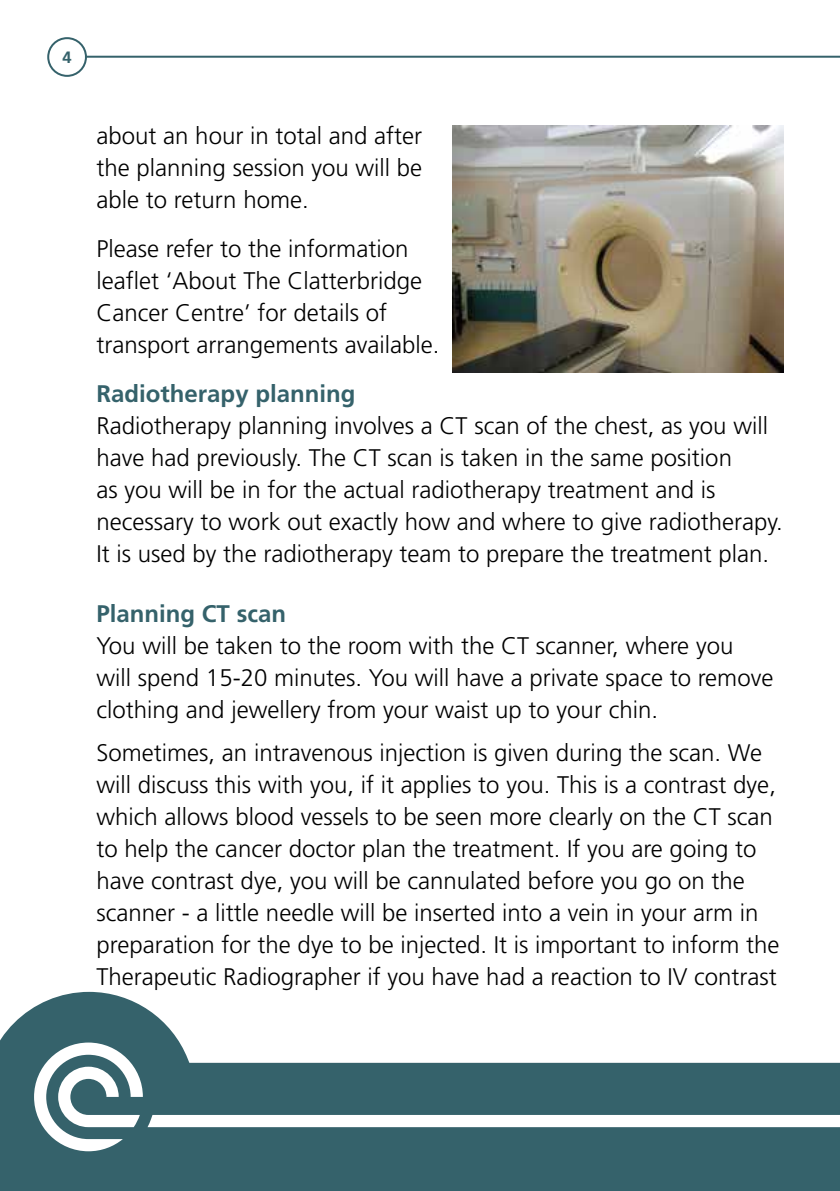
<style>
.page{position:relative;width:840px;height:1191px;background:#fff}
.page>*{position:absolute;margin:0;border:0;box-sizing:border-box;transform-origin:0 0}
.t1{font:300 24px/32px "Frutiger";color:#000}
.t2{font:700 24px "Frutiger";color:#35626b}
.t3{font:700 16.4px "Frutiger";color:#35626b}
</style>
<div class="page">
<hr style="left:67px;top:56px;width:772px;height:2px;background:#35626b">
<div style="left:48px;top:38px;width:38px;height:38px;background:#fff;border-radius:50%"></div>
<div style="left:47px;top:37px;width:40px;height:40px;border:2px solid #35626b;border-radius:50%"></div>
<svg style="left:0;top:991px;width:839px;height:200px"></svg>
<svg style="left:34px;top:1037px;width:805px;height:114px"></svg>
<img style="left:452px;top:126px;width:330px;height:247px">
<p class="t3" style="left:62px;top:48px;width:11px">4</p>
<p class="t1" style="left:96px;top:119px;width:327px;text-align:justify">about an hour in total and after the planning session you will be able to return home.</p>
<p class="t1" style="left:96px;top:232px;width:344px">Please refer to the information leaflet ‘About The Clatterbridge Cancer Centre’ for details of transport arrangements available.</p>
<p class="t2" style="left:96px;top:379px;width:260px">Radiotherapy planning</p>
<p class="t1" style="left:96px;top:409px;width:687px">Radiotherapy planning involves a CT scan of the chest, as you will have had previously. The CT scan is taken in the same position<br>as you will be in for the actual radiotherapy treatment and is necessary to work out exactly how and where to give radiotherapy.<br>It is used by the radiotherapy team to prepare the treatment plan.</p>
<p class="t2" style="left:96px;top:599px;width:191px">Planning CT scan</p>
<p class="t1" style="left:96px;top:629px;width:678px">You will be taken to the room with the CT scanner, where you will spend 15-20 minutes. You will have a private space to remove clothing and jewellery from your waist up to your chin.</p>
<p class="t1" style="left:96px;top:737px;width:684px">Sometimes, an intravenous injection is given during the scan. We will discuss this with you, if it applies to you. This is a contrast dye, which allows blood vessels to be seen more clearly on the CT scan to help the cancer doctor plan the treatment. If you are going to have contrast dye, you will be cannulated before you go on the scanner - a little needle will be inserted into a vein in your arm in preparation for the dye to be injected. It is important to inform the Therapeutic Radiographer if you have had a reaction to IV contrast</p>
</div>
